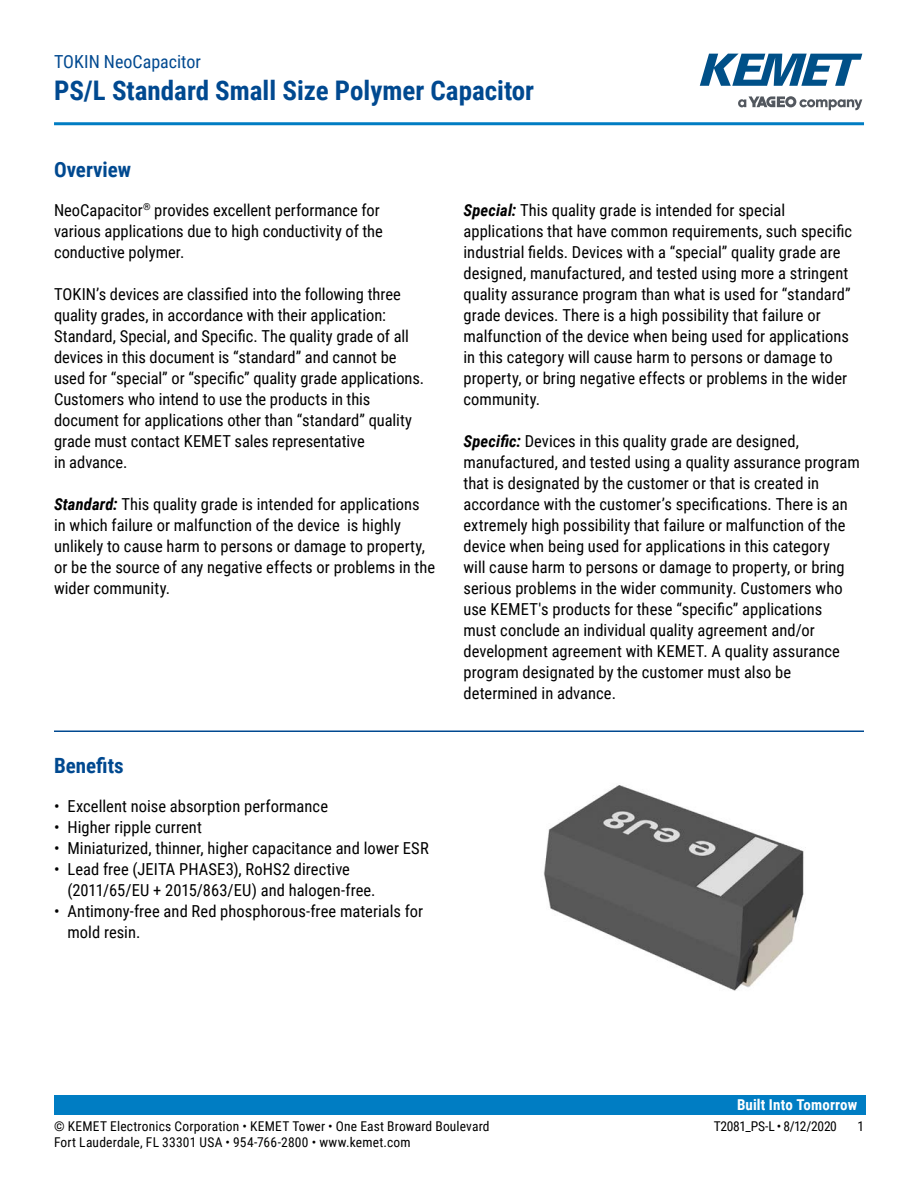
<style>
.page{position:relative;width:918px;height:1188px;background:#fff}
.page>*{position:absolute;margin:0;border:0;box-sizing:border-box;transform-origin:0 0}
.t1{font:700 27px "Roboto Condensed";color:#004990}
.t2{font:700 21px "Roboto Condensed";color:#004990}
.t3{font:18px "Roboto Condensed";color:#004990}
.t4{font:16.5px/21px "Roboto Condensed";color:#000}
.t5{font:700 15px "Roboto Condensed";letter-spacing:.01em;color:#fff}
.t6{font:13.5px "Roboto Condensed";letter-spacing:.015em;color:#000}
.t7{font:13.5px "Roboto Condensed";letter-spacing:-.025em;color:#000}
.s1{font-weight:700;font-style:italic}
</style>
<div class="page">
<svg style="left:738px;top:96px;width:124px;height:14px"></svg>
<svg style="left:700px;top:54px;width:162px;height:32px"></svg>
<hr style="left:54px;top:122px;width:810px;height:3px;background:#007dc3">
<div style="left:54px;top:1095px;width:811px;height:20px;background:#007dc3"></div>
<hr style="left:54px;top:730px;width:810px;height:2px;background:#004990">
<img style="left:543px;top:785px;width:263px;height:206px">
<p class="t3" style="left:54px;top:48px;width:148px">TOKIN NeoCapacitor</p>
<h1 class="t1" style="left:54px;top:71px;width:482px">PS/L Standard Small Size Polymer Capacitor</h1>
<p class="t2" style="left:54px;top:155px;width:79px">Overview</p>
<p class="t4" style="left:54px;top:199px;width:330px">NeoCapacitor<sup>®</sup> provides excellent performance for various applications due to high conductivity of the conductive polymer.</p>
<p class="t4" style="left:54px;top:283px;width:372px">TOKIN’s devices are classified into the following three quality grades, in accordance with their application:<br>Standard, Special, and Specific. The quality grade of all devices in this document is “standard” and cannot be used for “special” or “specific” quality grade applications.<br>Customers who intend to use the products in this document for applications other than “standard” quality grade must contact KEMET sales representative<br>in advance.</p>
<p class="t4" style="left:54px;top:493px;width:383px"><span class="s1">Standard:</span> This quality grade is intended for applications in which failure or malfunction of the device is highly unlikely to cause harm to persons or damage to property, or be the source of any negative effects or problems in the wider community.</p>
<p class="t2" style="left:54px;top:750px;width:71px">Benefits</p>
<p class="t4" style="left:54px;top:795px;width:276px">• Excellent noise absorption performance</p>
<p class="t4" style="left:54px;top:816px;width:149px">• Higher ripple current</p>
<p class="t4" style="left:54px;top:837px;width:376px">• Miniaturized, thinner, higher capacitance and lower ESR</p>
<p class="t4" style="left:67px;top:858px;width:310px;text-indent:-13px">• Lead free (JEITA PHASE3), RoHS2 directive (2011/65/EU + 2015/863/EU) and halogen-free.</p>
<p class="t4" style="left:67px;top:900px;width:357px;text-indent:-13px">• Antimony-free and Red phosphorous-free materials for mold resin.</p>
<p class="t4" style="left:464px;top:199px;width:390px"><span class="s1">Special:</span> This quality grade is intended for special applications that have common requirements, such specific industrial fields. Devices with a “special” quality grade are designed, manufactured, and tested using more a stringent quality assurance program than what is used for “standard” grade devices. There is a high possibility that failure or malfunction of the device when being used for applications in this category will cause harm to persons or damage to property, or bring negative effects or problems in the wider community.</p>
<p class="t4" style="left:464px;top:430px;width:398px"><span class="s1">Specific:</span> Devices in this quality grade are designed, manufactured, and tested using a quality assurance program that is designated by the customer or that is created in accordance with the customer’s specifications. There is an extremely high possibility that failure or malfunction of the device when being used for applications in this category<br>will cause harm to persons or damage to property, or bring serious problems in the wider community. Customers who use KEMET's products for these “specific” applications<br>must conclude an individual quality agreement and/or development agreement with KEMET. A quality assurance program designated by the customer must also be determined in advance.</p>
<p class="t5" style="left:737px;top:1094px;width:122px">Built Into Tomorrow</p>
<p class="t6" style="left:54px;top:1116px;width:437px">© KEMET Electronics Corporation • KEMET Tower • One East Broward Boulevard</p>
<p class="t7" style="left:714px;top:1116px;width:125px">T2081_PS-L • 8/12/2020</p>
<p class="t6" style="left:857px;top:1116px;width:8px">1</p>
<p class="t6" style="left:54px;top:1133px;width:358px">Fort Lauderdale, FL 33301 USA • 954-766-2800 • www.kemet.com</p>
</div>
